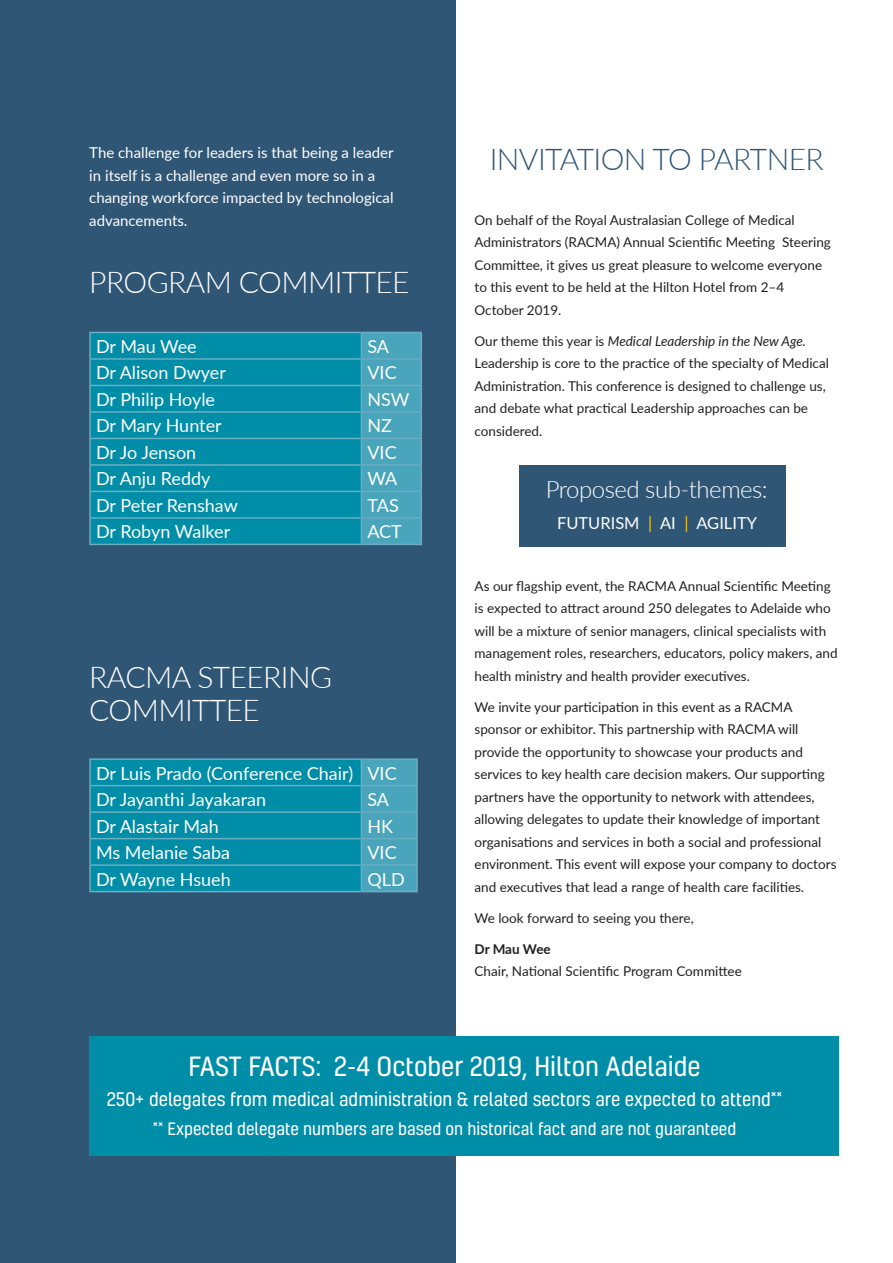
<style>
.page{position:relative;width:893px;height:1263px;background:#fff}
.page>*{position:absolute;margin:0;border:0;box-sizing:border-box;transform-origin:0 0}
.Head_34_30Reg{font:300 30px "Lato";letter-spacing:-.02em;color:#fff}
.Head_34_30Reg-2{font:300 30px "Lato";letter-spacing:-.02em;color:#305676}
.t1{font:25.5px "Kelson";color:#fff}
.Head_34_30Reg-3{font:300 24px "Lato";letter-spacing:-.02em;color:#fff}
.t2{font:18px "Lato";color:#fff}
.t3{font:18px "Kelson";color:#fff}
.t4{font:16.5px "Kelson";color:#fff}
.t5{font:16.5px "Lato";color:#fff}
.t6{font:15px/22.5px "Lato";color:#fff}
.t7{font:13.5px/22.5px "Lato";color:#231f20}
.s1{font-style:italic}
.s2{color:#ffc500}
.s3{font-weight:700}
</style>
<div class="page">
<div style="left:0;top:0;width:455px;height:1263px;background:#305676"></div>
<div style="left:519px;top:465px;width:267px;height:82px;background:#305676"></div>
<div style="left:89px;top:1036px;width:750px;height:119px;background:#008da8"></div>
<div style="left:91px;top:333px;width:270px;height:211px;background:#008da8"></div>
<hr style="left:89px;top:332px;width:272px;height:1px;background:#6badc2">
<hr style="left:89px;top:333px;width:2px;height:25px;background:#6badc2">
<hr style="left:89px;top:358px;width:272px;height:2px;background:#6badc2">
<hr style="left:89px;top:360px;width:2px;height:25px;background:#6badc2">
<hr style="left:89px;top:385px;width:272px;height:1px;background:#6badc2">
<hr style="left:89px;top:386px;width:2px;height:25px;background:#6badc2">
<hr style="left:89px;top:411px;width:272px;height:2px;background:#6badc2">
<hr style="left:89px;top:413px;width:2px;height:25px;background:#6badc2">
<hr style="left:89px;top:438px;width:272px;height:1px;background:#6badc2">
<hr style="left:89px;top:439px;width:2px;height:25px;background:#6badc2">
<hr style="left:89px;top:464px;width:272px;height:2px;background:#6badc2">
<hr style="left:89px;top:466px;width:2px;height:25px;background:#6badc2">
<hr style="left:89px;top:491px;width:272px;height:1px;background:#6badc2">
<hr style="left:89px;top:492px;width:2px;height:25px;background:#6badc2">
<hr style="left:89px;top:517px;width:272px;height:2px;background:#6badc2">
<hr style="left:89px;top:519px;width:2px;height:25px;background:#6badc2">
<hr style="left:89px;top:544px;width:272px;height:1px;background:#6badc2">
<svg style="left:361px;top:332px;width:61px;height:212px;background:#4ba5bc"></svg>
<hr style="left:361px;top:544px;width:61px;height:1px;background:#6badc2">
<hr style="left:89px;top:758px;width:272px;height:2px;background:#6badc2">
<hr style="left:89px;top:760px;width:2px;height:25px;background:#6badc2">
<hr style="left:361px;top:758px;width:57px;height:2px;background:#6badc2">
<hr style="left:416px;top:760px;width:2px;height:25px;background:#6badc2">
<hr style="left:89px;top:785px;width:272px;height:1px;background:#6badc2">
<hr style="left:89px;top:786px;width:2px;height:25px;background:#6badc2">
<hr style="left:361px;top:785px;width:57px;height:1px;background:#6badc2">
<hr style="left:416px;top:786px;width:2px;height:25px;background:#6badc2">
<hr style="left:89px;top:811px;width:272px;height:2px;background:#6badc2">
<hr style="left:89px;top:813px;width:2px;height:25px;background:#6badc2">
<hr style="left:361px;top:811px;width:57px;height:2px;background:#6badc2">
<hr style="left:416px;top:813px;width:2px;height:25px;background:#6badc2">
<hr style="left:89px;top:838px;width:272px;height:1px;background:#6badc2">
<hr style="left:89px;top:839px;width:2px;height:25px;background:#6badc2">
<hr style="left:361px;top:838px;width:57px;height:1px;background:#6badc2">
<hr style="left:416px;top:839px;width:2px;height:25px;background:#6badc2">
<hr style="left:89px;top:864px;width:272px;height:2px;background:#6badc2">
<hr style="left:89px;top:866px;width:2px;height:25px;background:#6badc2">
<hr style="left:361px;top:864px;width:57px;height:2px;background:#6badc2">
<svg style="left:90px;top:759px;width:327px;height:132px;background:#1192ac"></svg>
<hr style="left:416px;top:866px;width:2px;height:25px;background:#6badc2">
<hr style="left:89px;top:891px;width:272px;height:1px;background:#6badc2">
<hr style="left:361px;top:891px;width:57px;height:1px;background:#6badc2">
<p class="t6" style="left:89px;top:141px;width:306px">The challenge for leaders is that being a leader in itself is a challenge and even more so in a changing workforce impacted by technological advancements.</p>
<p class="Head_34_30Reg" style="left:89px;top:261px;width:322px">PROGRAM COMMITTEE</p>
<p class="t2" style="left:96px;top:333px;width:102px">Dr Mau Wee</p>
<p class="t2" style="left:367px;top:333px;width:23px">SA</p>
<p class="t2" style="left:96px;top:360px;width:131px">Dr Alison Dwyer</p>
<p class="t2" style="left:367px;top:360px;width:31px">VIC</p>
<p class="t2" style="left:96px;top:386px;width:121px">Dr Philip Hoyle</p>
<p class="t2" style="left:367px;top:386px;width:44px">NSW</p>
<p class="t2" style="left:96px;top:413px;width:127px">Dr Mary Hunter</p>
<p class="t2" style="left:367px;top:413px;width:26px">NZ</p>
<p class="t2" style="left:96px;top:439px;width:102px">Dr Jo Jenson</p>
<p class="t2" style="left:367px;top:439px;width:31px">VIC</p>
<p class="t2" style="left:96px;top:466px;width:116px">Dr Anju Reddy</p>
<p class="t2" style="left:367px;top:466px;width:32px">WA</p>
<p class="t2" style="left:96px;top:492px;width:143px">Dr Peter Renshaw</p>
<p class="t2" style="left:367px;top:492px;width:33px">TAS</p>
<p class="t2" style="left:96px;top:519px;width:136px">Dr Robyn Walker</p>
<p class="t2" style="left:367px;top:519px;width:36px">ACT</p>
<p class="Head_34_30Reg" style="left:89px;top:656px;width:244px">RACMA STEERING</p>
<p class="Head_34_30Reg" style="left:89px;top:689px;width:172px">COMMITTEE</p>
<p class="t2" style="left:96px;top:760px;width:259px">Dr Luis Prado (Conference Chair)</p>
<p class="t2" style="left:367px;top:760px;width:31px">VIC</p>
<p class="t2" style="left:96px;top:787px;width:172px">Dr Jayanthi Jayakaran</p>
<p class="t2" style="left:367px;top:787px;width:23px">SA</p>
<p class="t2" style="left:96px;top:813px;width:124px">Dr Alastair Mah</p>
<p class="t2" style="left:367px;top:813px;width:27px">HK</p>
<p class="t2" style="left:96px;top:840px;width:136px">Ms Melanie Saba</p>
<p class="t2" style="left:367px;top:840px;width:31px">VIC</p>
<p class="t2" style="left:96px;top:866px;width:136px">Dr Wayne Hsueh</p>
<p class="t2" style="left:367px;top:866px;width:39px">QLD</p>
<p class="Head_34_30Reg-2" style="left:490px;top:139px;width:336px">INVITATION TO PARTNER</p>
<p class="t7" style="left:475px;top:208px;width:358px">On behalf of the Royal Australasian College of Medical Administrators (RACMA) Annual Scientific Meeting Steering Committee, it gives us great pleasure to welcome everyone to this event to be held at the Hilton Hotel from 2–4<br>October 2019.</p>
<p class="t7" style="left:475px;top:329px;width:356px">Our theme this year is <span class="s1">Medical Leadership in the New Age.<br></span>Leadership is core to the practice of the specialty of Medical Administration. This conference is designed to challenge us, and debate what practical Leadership approaches can be considered.</p>
<p class="Head_34_30Reg-3" style="left:546px;top:472px;width:223px">Proposed sub-themes:</p>
<p class="t5" style="left:557px;top:511px;width:201px">FUTURISM <span class="s2">|</span> AI <span class="s2">|</span> AGILITY</p>
<p class="t7" style="left:475px;top:574px;width:365px">As our flagship event, the RACMA Annual Scientific Meeting is expected to attract around 250 delegates to Adelaide who will be a mixture of senior managers, clinical specialists with management roles, researchers, educators, policy makers, and health ministry and health provider executives.</p>
<p class="t7" style="left:475px;top:695px;width:363px">We invite your participation in this event as a RACMA sponsor or exhibitor. This partnership with RACMA will provide the opportunity to showcase your products and services to key health care decision makers. Our supporting partners have the opportunity to network with attendees, allowing delegates to update their knowledge of important organisations and services in both a social and professional environment. This event will expose your company to doctors and executives that lead a range of health care facilities.</p>
<p class="t7" style="left:475px;top:906px;width:221px">We look forward to seeing you there,</p>
<p class="t7" style="left:475px;top:937px;width:269px"><span class="s3">Dr Mau Wee<br></span>Chair, National Scientific Program Committee</p>
<p class="t1" style="left:188px;top:1049px;width:514px">FAST FACTS: 2-4 October 2019, Hilton Adelaide</p>
<p class="t3" style="left:107px;top:1087px;width:677px">250+ delegates from medical administration &amp; related sectors are expected to attend**</p>
<p class="t4" style="left:153px;top:1118px;width:585px">** Expected delegate numbers are based on historical fact and are not guaranteed</p>
</div>
